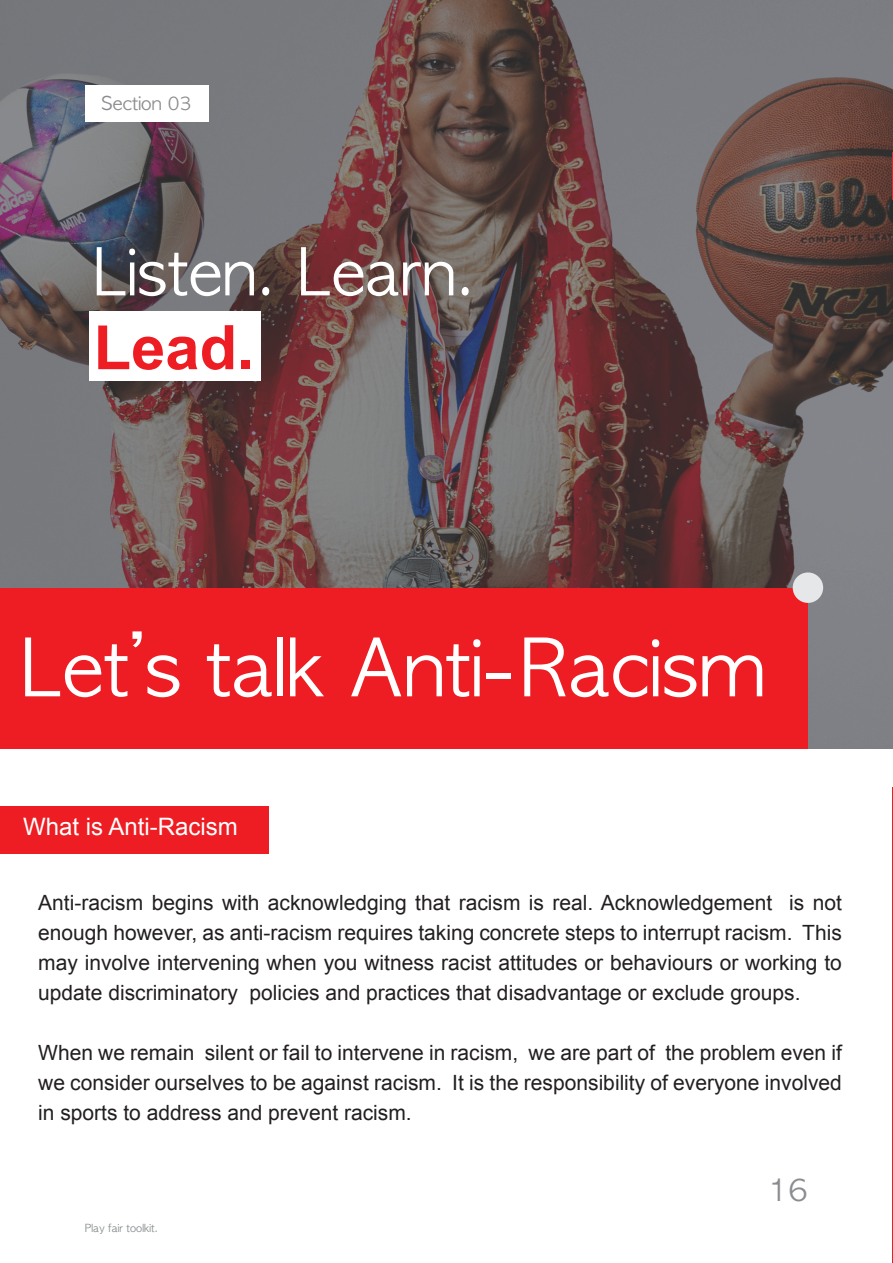
<style>
.page{position:relative;width:893px;height:1263px;background:#fff}
.page>*{position:absolute;margin:0;border:0;box-sizing:border-box;transform-origin:0 0}
.t1{font:75px "Apple Gothic";color:#fff}
.t2{font:61.5px/73.8px "Apple Gothic";color:#fff}
.t3{font:30px "Apple Gothic";color:#8a8c8f}
.t4{font:24px "Arial";color:#fff}
.t5{font:21px/30px "Arial";color:#231f20;text-align:justify}
.t6{font:18px "Apple Gothic";color:#8a8c8f}
.t7{font:10.5px "Apple Gothic";color:#8a8c8f}
.s1{font-family:"Arial";font-weight:700;color:#ee1d23}
</style>
<div class="page">
<img style="left:0;top:0;width:893px;height:748px">
<div style="left:89px;top:311px;width:172px;height:69px;background:#fff"></div>
<div style="left:85px;top:85px;width:124px;height:36px;background:#fff"></div>
<div style="left:0;top:588px;width:808px;height:160px;background:#ee1d23"></div>
<div style="left:793px;top:572px;width:30px;height:31px;background:#e6e7e9;border-radius:50%"></div>
<div style="left:0;top:806px;width:268px;height:48px;background:#ee1d23"></div>
<hr style="left:892px;top:788px;width:1px;height:475px;background:#ee1d23">
<p class="t6" style="left:102px;top:94px;width:92px">Section 03</p>
<p class="t2" style="left:94px;top:237px;width:386px">Listen. Learn.<br><span class="s1">Lead.</span></p>
<p class="t1" style="left:21px;top:626px;width:746px">Let’s talk Anti-Racism</p>
<p class="t4" style="left:23px;top:811px;width:216px">What is Anti-Racism</p>
<p class="t5" style="left:38px;top:888px;width:805px">Anti-racism begins with acknowledging that racism is real. Acknowledgement is not enough however, as anti-racism requires taking concrete steps to interrupt racism. This may involve intervening when you witness racist attitudes or behaviours or working to update discriminatory policies and practices that disadvantage or exclude groups.</p>
<p class="t5" style="left:38px;top:1038px;width:805px">When we remain silent or fail to intervene in racism, we are part of the problem even if we consider ourselves to be against racism. It is the responsibility of everyone involved in sports to address and prevent racism.</p>
<p class="t7" style="left:85px;top:1222px;width:75px">Play fair toolkit.</p>
<h3 class="t3" style="left:767px;top:1173px;width:42px">16</h3>
</div>
